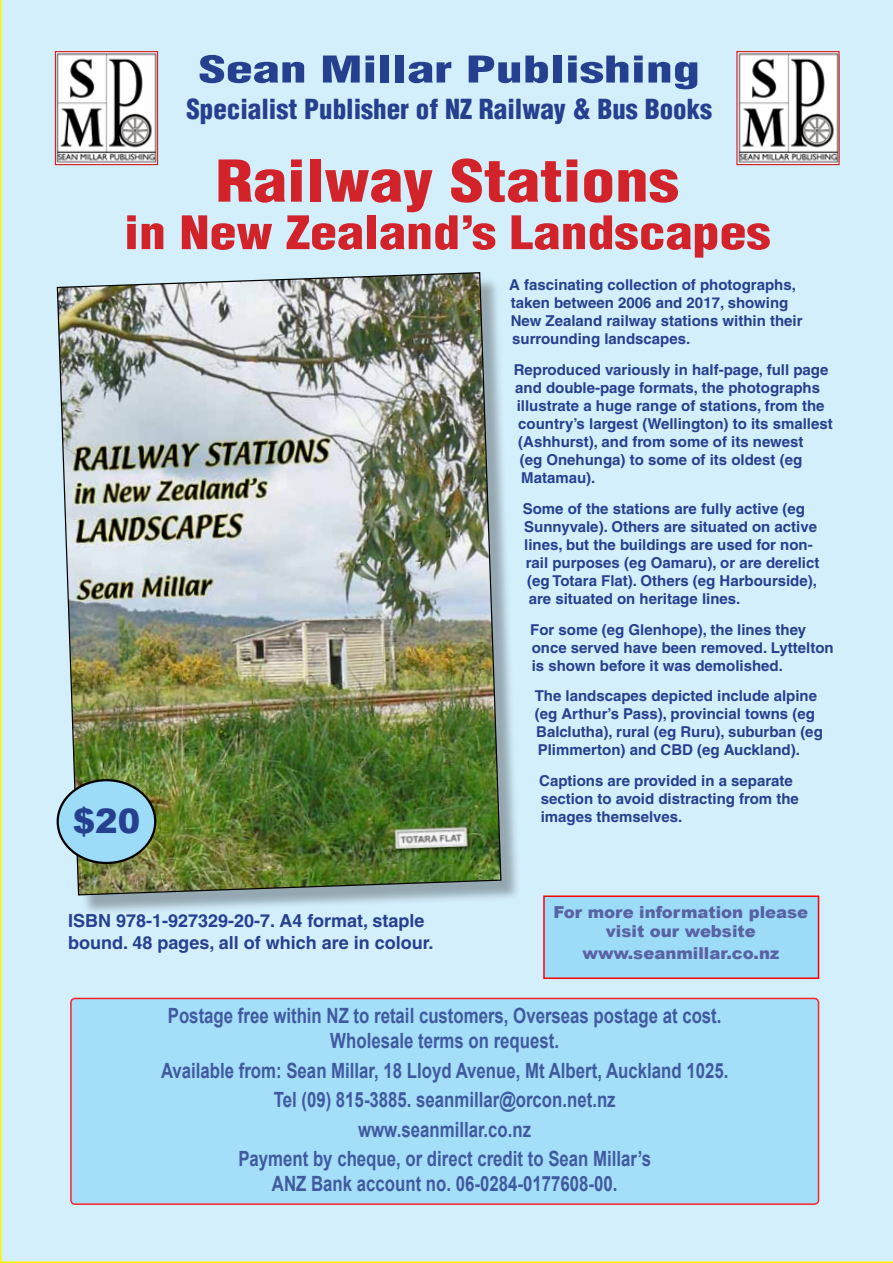
<style>
.page{position:relative;width:893px;height:1263px;background:#d4effc}
.page>*{position:absolute;margin:0;border:0;box-sizing:border-box;transform-origin:0 0}
.t1{font:900 condensed 56.25px "Helvetica";color:#d2232a;scale:1.2 1}
.t2{font:900 condensed 45px "Helvetica";color:#d2232a;scale:1.2 1}
.t3{font:900 condensed 36px "Helvetica";color:#25408f;scale:1.5 1}
.t4{font:900 33.75px "Arial";color:#25408f}
.t5{font:900 condensed 27px "Helvetica";color:#25408f}
.t6{font:700 21px/29.4px "Arial";color:#25408f;text-align:center;scale:.8 1}
.t7{font:700 18px/21.6px "Helvetica";color:#25408f}
.t8{font:900 16.5px/19.8px "Arial";color:#5962a2;text-align:center}
.t9{font:700 15px/18px "Helvetica";color:#25408f}
</style>
<div class="page">
<div style="left:61px;top:276px;width:460px;height:639px;background:#000;opacity:.3"></div>
<img style="left:56px;top:271px;width:446px;height:625px">
<div style="left:71px;top:998px;width:747px;height:206px;background:#a5def9;border-radius:4px"></div>
<div style="left:70px;top:998px;width:749px;height:207px;border:2px solid #f00;border-radius:4px"></div>
<img style="left:738px;top:53px;width:100px;height:110px">
<div style="left:736px;top:51px;width:104px;height:114px;border:1px solid #d2232a"></div>
<img style="left:57px;top:53px;width:99px;height:110px">
<div style="left:55px;top:51px;width:103px;height:114px;border:1px solid #d2232a"></div>
<div style="left:543px;top:895px;width:276px;height:84px;background:#9ddcf9;border:2px solid #f00"></div>
<div style="left:58px;top:780px;width:97px;height:83px;background:#9ddcf9;border-radius:50%"></div>
<div style="left:57px;top:779px;width:99px;height:85px;border:2px solid #000;border-radius:50%"></div>
<h3 class="t3" style="left:199px;top:47px;width:336px">Sean Millar Publishing</h3>
<h3 class="t5" style="left:186px;top:92px;width:527px">Specialist Publisher of NZ Railway &amp; Bus Books</h3>
<h1 class="t1" style="left:216px;top:145px;width:387px">Railway Stations</h1>
<h2 class="t2" style="left:124px;top:204px;width:540px">in New Zealand’s Landscapes</h2>
<h3 class="t4" style="left:73px;top:802px;width:69px">$20</h3>
<p class="t7" style="left:68px;top:910px;width:367px">ISBN 978-1-927329-20-7. A4 format, staple bound. 48 pages, all of which are in colour.</p>
<p class="t9" style="left:509px;top:276px;width:295px">A fascinating collection of photographs, taken between 2006 and 2017, showing New Zealand railway stations within their surrounding landscapes.</p>
<p class="t9" style="left:514px;top:361px;width:316px">Reproduced variously in half-page, full page</p>
<p class="t9" style="left:515px;top:379px;width:306px">and double-page formats, the photographs</p>
<p class="t9" style="left:517px;top:397px;width:309px">illustrate a huge range of stations, from the</p>
<p class="t9" style="left:518px;top:415px;width:316px">country’s largest (Wellington) to its smallest</p>
<p class="t9" style="left:518px;top:433px;width:287px">(Ashhurst), and from some of its newest</p>
<p class="t9" style="left:520px;top:451px;width:284px">(eg Onehunga) to some of its oldest (eg</p>
<p class="t9" style="left:521px;top:469px;width:76px">Matamau).</p>
<p class="t9" style="left:523px;top:499px;width:284px">Some of the stations are fully active (eg</p>
<p class="t9" style="left:524px;top:517px;width:294px">Sunnyvale). Others are situated on active</p>
<p class="t9" style="left:524px;top:535px;width:290px">lines, but the buildings are used for non-</p>
<p class="t9" style="left:526px;top:553px;width:295px">rail purposes (eg Oamaru), or are derelict</p>
<p class="t9" style="left:527px;top:571px;width:291px">(eg Totara Flat). Others (eg Harbourside),</p>
<p class="t9" style="left:529px;top:589px;width:213px">are situated on heritage lines.</p>
<p class="t9" style="left:530px;top:620px;width:305px">For some (eg Glenhope), the lines they once served have been removed. Lyttelton is shown before it was demolished.</p>
<p class="t9" style="left:535px;top:687px;width:290px">The landscapes depicted include alpine (eg Arthur’s Pass), provincial towns (eg Balclutha), rural (eg Ruru), suburban (eg Plimmerton) and CBD (eg Auckland).</p>
<p class="t9" style="left:539px;top:772px;width:261px">Captions are provided in a separate section to avoid distracting from the images themselves.</p>
<p class="t8" style="left:553px;top:902px;width:256px">For more information please visit our website</p>
<p class="t8" style="left:582px;top:944px;width:198px">www.seanmillar.co.nz</p>
<h3 class="t6" style="left:168px;top:1004px;width:694px;line-height:25.2px">Postage free within NZ to retail customers, Overseas postage at cost.<br>Wholesale terms on request.</h3>
<h3 class="t6" style="left:161px;top:1056px;width:711px">Available from: Sean Millar, 18 Lloyd Avenue, Mt Albert, Auckland 1025.<br>Tel (09) 815-3885. seanmillar@orcon.net.nz<br>www.seanmillar.co.nz<br>Payment by cheque, or direct credit to Sean Millar’s</h3>
<h3 class="t6" style="left:272px;top:1170px;width:433px">ANZ Bank account no. 06-0284-0177608-00.</h3>
</div>
